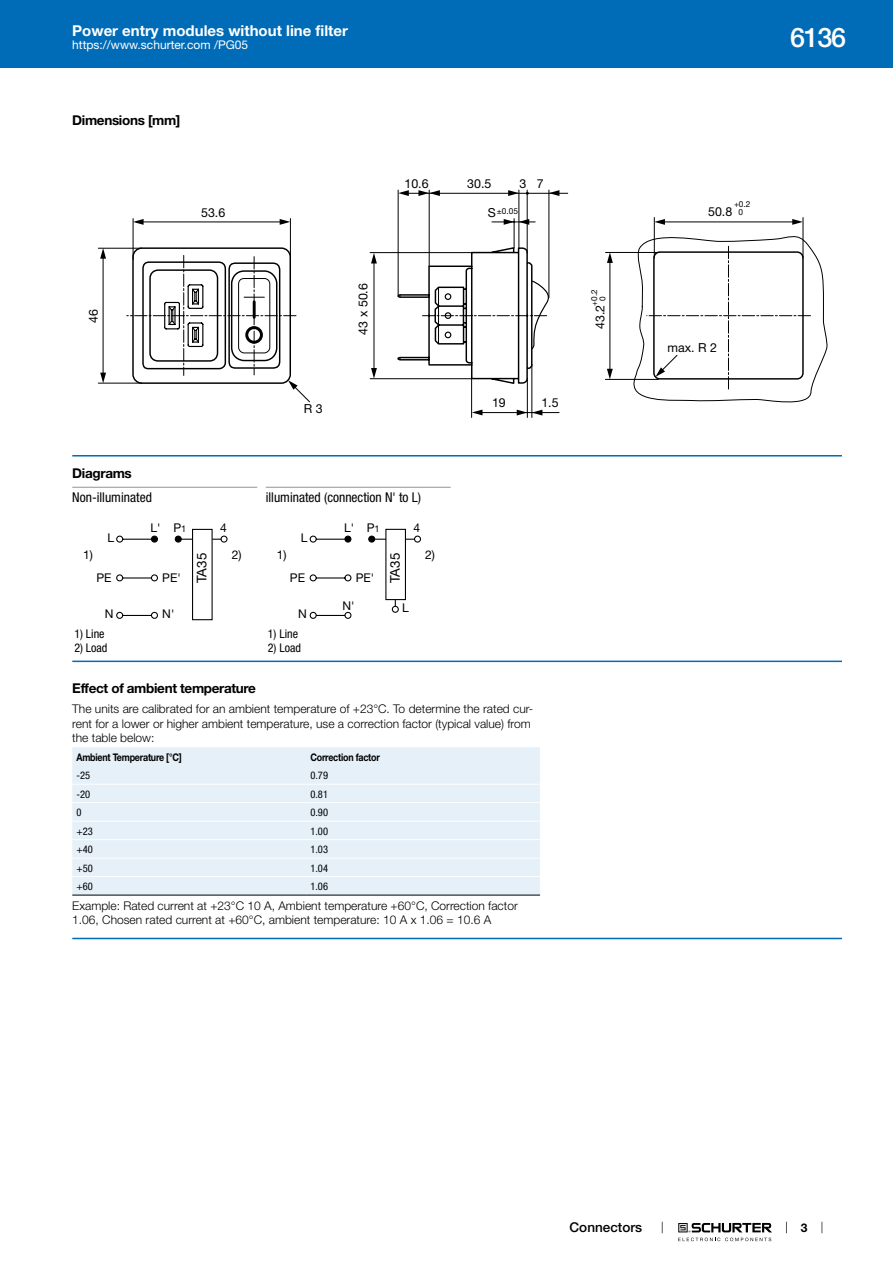
<style>
.page{position:relative;width:893px;height:1263px;background:#fff}
.page>*{position:absolute;margin:0;border:0;box-sizing:border-box;transform-origin:0 0}
.t1{font:500 27px "Helvetica Neue LT";color:#fff}
.t2{font:700 15px "Helvetica Neue LT";color:#fff}
.t3{font:700 13.5px "Helvetica Neue LT";letter-spacing:-.025em;color:#000}
.t4{font:condensed 13.5px "Helvetica Neue LT";color:#000}
.t5{font:500 13.5px "Helvetica Neue LT";color:#000}
.t6{font:13.35px "Helvetica Neue LT";letter-spacing:-.045em;color:#000}
.t7{font:12.45px "Helvetica Neue LT";color:#000}
.t8{font:300 12px/14.4px "Helvetica Neue LT";color:#000}
.t9{font:12px "Helvetica Neue LT";color:#000}
.t10{font:12px "Helvetica Neue LT";color:#fff}
.t11{font:condensed 12px "Helvetica Neue LT";color:#000}
.t12{font:700 12px "Helvetica Neue LT";color:#000}
.t13{font:condensed 10.5px "Helvetica Neue LT";color:#000}
.t14{font:700 10.5px "Helvetica Neue LT";letter-spacing:-.025em;color:#000;scale:.85 1}
.t15{font:8.25px/8.2px "Helvetica Neue LT";color:#000;text-align:center}
.s1{font-size:9.3px}
</style>
<div class="page">
<svg style="left:678px;top:1223px;width:94px;height:18px"></svg>
<div style="left:0;top:0;width:893px;height:68px;background:#006bb6"></div>
<svg style="left:290px;top:190px;width:388px;height:212px"></svg>
<hr style="left:402px;top:193px;width:166px;height:1px;background:#000">
<hr style="left:662px;top:222px;width:132px;height:1px;background:#000">
<hr style="left:654px;top:218px;width:1px;height:40px;background:#000">
<hr style="left:803px;top:218px;width:1px;height:40px;background:#000">
<svg style="left:400px;top:229px;width:427px;height:180px"></svg>
<hr style="left:98px;top:248px;width:44px;height:1px;background:#000">
<hr style="left:98px;top:383px;width:44px;height:1px;background:#000">
<hr style="left:103px;top:255px;width:1px;height:123px;background:#000">
<hr style="left:477px;top:412px;width:82px;height:1px;background:#000">
<hr style="left:527px;top:378px;width:1px;height:39px;background:#000">
<hr style="left:532px;top:364px;width:1px;height:53px;background:#000">
<hr style="left:471px;top:378px;width:1px;height:39px;background:#000">
<svg style="left:607px;top:252px;width:6px;height:11px"></svg>
<svg style="left:607px;top:369px;width:6px;height:10px"></svg>
<svg style="left:647px;top:246px;width:163px;height:145px"></svg>
<svg style="left:654px;top:219px;width:11px;height:6px"></svg>
<svg style="left:792px;top:219px;width:11px;height:6px"></svg>
<svg style="left:549px;top:190px;width:10px;height:6px"></svg>
<svg style="left:398px;top:190px;width:11px;height:6px"></svg>
<svg style="left:508px;top:190px;width:11px;height:6px"></svg>
<svg style="left:418px;top:190px;width:22px;height:6px"></svg>
<svg style="left:517px;top:410px;width:25px;height:5px"></svg>
<svg style="left:472px;top:410px;width:10px;height:5px"></svg>
<svg style="left:127px;top:219px;width:423px;height:171px"></svg>
<svg style="left:100px;top:248px;width:6px;height:11px"></svg>
<svg style="left:100px;top:373px;width:6px;height:10px"></svg>
<hr style="left:72px;top:455px;width:770px;height:1px;background:#006bb6">
<hr style="left:72px;top:487px;width:185px;height:1px;background:#939597">
<svg style="left:116px;top:528px;width:112px;height:93px"></svg>
<hr style="left:266px;top:487px;width:185px;height:1px;background:#939597">
<svg style="left:309px;top:528px;width:112px;height:91px"></svg>
<hr style="left:72px;top:661px;width:770px;height:1px;background:#006bb6">
<div style="left:72px;top:747px;width:468px;height:148px;background:#e5f0f8"></div>
<hr style="left:72px;top:784px;width:234px;height:1px;background:#fff">
<hr style="left:306px;top:784px;width:234px;height:1px;background:#fff">
<hr style="left:72px;top:802px;width:234px;height:1px;background:#fff">
<hr style="left:306px;top:802px;width:234px;height:1px;background:#fff">
<hr style="left:72px;top:821px;width:234px;height:1px;background:#fff">
<hr style="left:306px;top:821px;width:234px;height:1px;background:#fff">
<hr style="left:72px;top:839px;width:234px;height:1px;background:#fff">
<hr style="left:306px;top:839px;width:234px;height:1px;background:#fff">
<hr style="left:72px;top:858px;width:234px;height:1px;background:#fff">
<hr style="left:306px;top:858px;width:234px;height:1px;background:#fff">
<hr style="left:72px;top:876px;width:234px;height:1px;background:#fff">
<hr style="left:306px;top:876px;width:234px;height:1px;background:#fff">
<hr style="left:72px;top:895px;width:234px;height:1px;background:#000">
<hr style="left:306px;top:895px;width:234px;height:1px;background:#000">
<hr style="left:72px;top:938px;width:770px;height:1px;background:#006bb6">
<p class="t2" style="left:72px;top:25px;width:277px">Power entry modules without line filter</p>
<p class="t10" style="left:72px;top:41px;width:178px">https://www.schurter.com /PG05</p>
<p class="t3" style="left:72px;top:115px;width:110px">Dimensions [mm]</p>
<p class="t7" style="left:201px;top:205px;width:26px">53.6</p>
<p class="t7" style="left:467px;top:177px;width:26px">30.5</p>
<p class="t7" style="left:519px;top:177px;width:8px">3</p>
<p class="t15" style="left:497px;top:207px;width:23px">±0.05</p>
<p class="t7" style="left:404px;top:177px;width:26px">10.6</p>
<p class="t7" style="left:537px;top:177px;width:8px">7</p>
<p class="t7" style="left:488px;top:205px;width:10px">S</p>
<p class="t7" style="left:86px;top:323px;width:15px;rotate:-90deg">46</p>
<p class="t7" style="left:356px;top:335px;width:53px;rotate:-90deg">43 x 50.6</p>
<p class="t7" style="left:304px;top:402px;width:20px">R 3</p>
<p class="t7" style="left:492px;top:396px;width:15px">19</p>
<p class="t7" style="left:541px;top:396px;width:19px">1.5</p>
<p class="t3" style="left:72px;top:468px;width:61px">Diagrams</p>
<p class="t4" style="left:72px;top:492px;width:81px">Non-illuminated</p>
<p class="t9" style="left:107px;top:533px;width:8px">L</p>
<p class="t9" style="left:151px;top:523px;width:37px">L' P<span class="s1">1</span></p>
<p class="t9" style="left:220px;top:523px;width:8px">4</p>
<p class="t4" style="left:266px;top:492px;width:157px">illuminated (connection N' to L)</p>
<p class="t9" style="left:301px;top:533px;width:8px">L</p>
<p class="t9" style="left:344px;top:523px;width:37px">L' P<span class="s1">1</span></p>
<p class="t9" style="left:414px;top:523px;width:8px">4</p>
<p class="t9" style="left:83px;top:550px;width:11px">1)</p>
<p class="t9" style="left:232px;top:550px;width:11px">2)</p>
<p class="t6" style="left:197px;top:583px;width:31px;rotate:-90deg">TA35</p>
<p class="t9" style="left:96px;top:573px;width:17px">PE</p>
<p class="t9" style="left:162px;top:573px;width:20px">PE'</p>
<p class="t9" style="left:277px;top:550px;width:11px">1)</p>
<p class="t9" style="left:425px;top:550px;width:11px">2)</p>
<p class="t6" style="left:390px;top:583px;width:31px;rotate:-90deg">TA35</p>
<p class="t9" style="left:290px;top:573px;width:17px">PE</p>
<p class="t9" style="left:356px;top:573px;width:20px">PE'</p>
<p class="t9" style="left:105px;top:610px;width:10px">N</p>
<p class="t9" style="left:162px;top:609px;width:14px">N'</p>
<p class="t9" style="left:298px;top:610px;width:10px">N</p>
<p class="t9" style="left:342px;top:601px;width:14px">N'</p>
<p class="t9" style="left:402px;top:604px;width:8px">L</p>
<p class="t11" style="left:74px;top:629px;width:32px">1) Line</p>
<p class="t11" style="left:74px;top:643px;width:35px">2) Load</p>
<p class="t11" style="left:268px;top:629px;width:32px">1) Line</p>
<p class="t11" style="left:268px;top:643px;width:35px">2) Load</p>
<p class="t3" style="left:72px;top:683px;width:185px">Effect of ambient temperature</p>
<p class="t8" style="left:72px;top:703px;width:463px">The units are calibrated for an ambient temperature of +23°C. To determine the rated cur&shy;rent for a lower or higher ambient temperature, use a correction factor (typical value) from the table below:</p>
<p class="t14" style="left:77px;top:753px;width:125px">Ambient Temperature [°C]</p>
<p class="t14" style="left:310px;top:753px;width:83px">Correction factor</p>
<p class="t13" style="left:77px;top:771px;width:15px">-25</p>
<p class="t13" style="left:310px;top:771px;width:19px">0.79</p>
<p class="t13" style="left:77px;top:790px;width:15px">-20</p>
<p class="t13" style="left:310px;top:790px;width:19px">0.81</p>
<p class="t13" style="left:77px;top:808px;width:7px">0</p>
<p class="t13" style="left:310px;top:808px;width:19px">0.90</p>
<p class="t13" style="left:77px;top:827px;width:18px">+23</p>
<p class="t13" style="left:310px;top:827px;width:19px">1.00</p>
<p class="t13" style="left:77px;top:845px;width:18px">+40</p>
<p class="t13" style="left:310px;top:845px;width:19px">1.03</p>
<p class="t13" style="left:77px;top:864px;width:18px">+50</p>
<p class="t13" style="left:310px;top:864px;width:19px">1.04</p>
<p class="t13" style="left:77px;top:882px;width:18px">+60</p>
<p class="t13" style="left:310px;top:882px;width:19px">1.06</p>
<p class="t8" style="left:72px;top:899px;width:447px">Example: Rated current at +23°C 10 A, Ambient temperature +60°C, Correction factor<br>1.06, Chosen rated current at +60°C, ambient temperature: 10 A x 1.06 = 10.6 A</p>
<p class="t15" style="left:590px;top:306px;width:18px;rotate:-90deg">+0.2<br>0</p>
<p class="t7" style="left:593px;top:329px;width:26px;rotate:-90deg">43.2</p>
<h1 class="t1" style="left:790px;top:22px;width:57px">6136</h1>
<p class="t7" style="left:708px;top:204px;width:26px">50.8</p>
<p class="t15" style="left:734px;top:200px;width:18px">+0.2<br>0</p>
<p class="t7" style="left:667px;top:340px;width:51px">max. R 2</p>
<p class="t5" style="left:570px;top:1220px;width:74px">Connectors</p>
<p class="t12" style="left:801px;top:1223px;width:8px">3</p>
</div>
